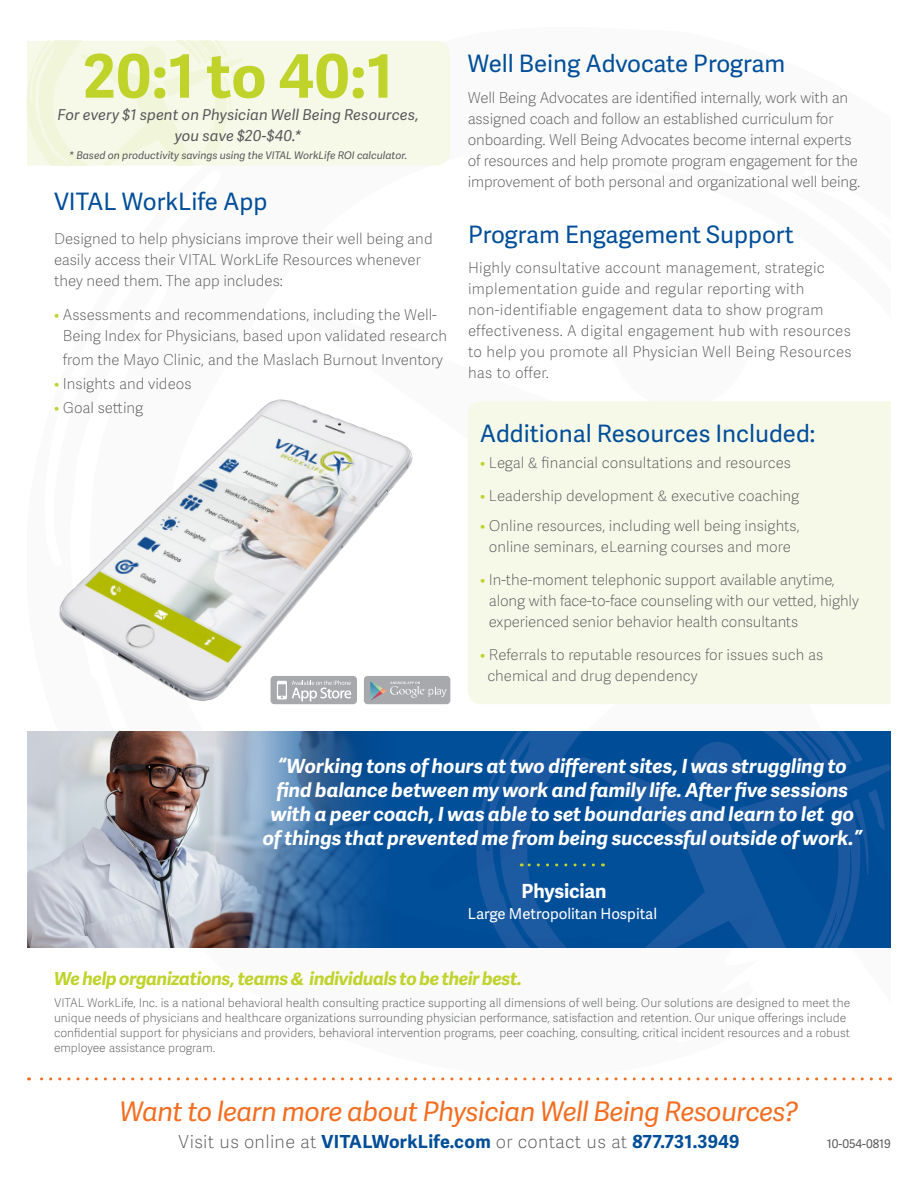
<style>
.page{position:relative;width:918px;height:1188px;background:#fff}
.page>*{position:absolute;margin:0;border:0;box-sizing:border-box;transform-origin:0 0}
.t1{font:700 60px "Adelle Sans";color:#c0d32b}
.t2{font:italic 27px "Adelle Sans";letter-spacing:-.02em;color:#f36e21}
.t3{font:24px "Adelle Sans";color:#014e99}
.t4{font:italic 700 19.5px/24px "Adelle Sans";color:#fff;text-align:center}
.t5{font:700 19.5px "Adelle Sans";letter-spacing:-.01em;color:#fff}
.t6{font:700 18px "Adelle Sans";letter-spacing:.02em;color:#014e99}
.t7{font:italic 700 18px "Adelle Sans";letter-spacing:-.02em;color:#c0d32b}
.t8{font:100 15px/21px "Adelle Sans";color:#57585a}
.t9{font:100 15px/21px "Adelle Sans";letter-spacing:.02em;color:#57585a}
.t10{font:italic 15px/21px "Adelle Sans";letter-spacing:.005em;color:#57585a;text-align:center}
.t11{font:15px "Adelle Sans";color:#fff}
.t12{font:100 12px/15px "Adelle Sans";color:#57585a}
.t13{font:12px "Adelle Sans";color:#57585a}
.t14{font:italic 10.5px "Adelle Sans";color:#57585a}
.s1{color:#c0d32b}
.s2{font-weight:100;color:#57585a}
</style>
<div class="page">
<div style="left:28px;top:731px;width:863px;height:216px;background:#014e99"></div>
<img style="left:27px;top:731px;width:343px;height:216px">
<svg style="left:863px;top:764px;width:28px;height:111px"></svg>
<svg style="left:476px;top:731px;width:387px;height:216px"></svg>
<img style="left:59px;top:399px;width:386px;height:306px">
<div style="left:364px;top:676px;width:86px;height:28px;background:#a8a9ad;border-radius:4px"></div>
<svg style="left:370px;top:682px;width:77px;height:18px"></svg>
<div style="left:271px;top:676px;width:86px;height:28px;background:#a8a9ad;border-radius:4px"></div>
<svg style="left:277px;top:681px;width:74px;height:20px"></svg>
<div style="left:243px;top:41px;width:207px;height:125px;background:#f6f9e8"></div>
<div style="left:468px;top:401px;width:423px;height:303px;background:#f6f9e8"></div>
<svg style="left:26px;top:41px;width:217px;height:125px;background:#f4f7e2"></svg>
<svg style="left:521px;top:863px;width:72px;height:3px"></svg>
<svg style="left:28px;top:1077px;width:853px;height:3px"></svg>
<p class="t1" style="left:83px;top:32px;width:312px">20:1 to 40:1</p>
<p class="t10" style="left:58px;top:103px;width:363px">For every $1 spent on Physician Well Being Resources, you save $20-$40.*</p>
<p class="t14" style="left:69px;top:147px;width:339px">* Based on productivity savings using the VITAL WorkLife ROI calculator.</p>
<p class="t3" style="left:54px;top:185px;width:215px">VITAL WorkLife App</p>
<p class="t8" style="left:54px;top:228px;width:380px">Designed to help physicians improve their well being and easily access their VITAL WorkLife Resources whenever they need them. The app includes:</p>
<p class="t8" style="left:63px;top:304px;width:386px;text-indent:-9px"><span class="s1">•</span> Assessments and recommendations, including the Well-<br>Being Index for Physicians, based upon validated research</p>
<p class="t8" style="left:63px;top:349px;width:382px">from the Mayo Clinic, and the Maslach Burnout Inventory</p>
<p class="t8" style="left:54px;top:373px;width:139px"><span class="s1">•</span> Insights and videos</p>
<p class="t8" style="left:54px;top:397px;width:91px"><span class="s1">•</span> Goal setting</p>
<p class="t3" style="left:468px;top:47px;width:319px">Well Being Advocate Program</p>
<p class="t8" style="left:468px;top:87px;width:394px">Well Being Advocates are identified internally, work with an assigned coach and follow an established curriculum for onboarding. Well Being Advocates become internal experts of resources and help promote program engagement for the improvement of both personal and organizational well being.</p>
<p class="t3" style="left:468px;top:217px;width:327px">Program Engagement Support</p>
<p class="t9" style="left:468px;top:256px;width:385px">Highly consultative account management, strategic implementation guide and regular reporting with non-identifiable engagement data to show program effectiveness. A digital engagement hub with resources to help you promote all Physician Well Being Resources has to offer.</p>
<p class="t3" style="left:480px;top:417px;width:337px">Additional Resources Included:</p>
<p class="t8" style="left:480px;top:452px;width:312px"><span class="s1">•</span> Legal &amp; financial consultations and resources</p>
<p class="t8" style="left:480px;top:485px;width:321px"><span class="s1">•</span> Leadership development &amp; executive coaching</p>
<p class="t8" style="left:480px;top:515px;width:321px;text-align:center"><span class="s1">•</span> Online resources, including well being insights, online seminars, eLearning courses and more</p>
<p class="t8" style="left:489px;top:569px;width:371px;text-indent:-9px"><span class="s1">•</span> In-the-moment telephonic support available anytime, along with face-to-face counseling with our vetted, highly experienced senior behavior health consultants</p>
<p class="t8" style="left:487px;top:644px;width:337px;text-indent:-7px"><span class="s1">•</span> Referrals to reputable resources for issues such as chemical and drug dependency</p>
<p class="t4" style="left:263px;top:754px;width:601px">“Working tons of hours at two different sites, I was struggling to find balance between my work and family life. After five sessions with a peer coach, I was able to set boundaries and learn to let go of things that prevented me from being successful outside of work.”</p>
<p class="t5" style="left:522px;top:876px;width:86px">Physician</p>
<p class="t11" style="left:468px;top:903px;width:191px">Large Metropolitan Hospital</p>
<p class="t7" style="left:54px;top:966px;width:470px">We help organizations, teams &amp; individuals to be their best.</p>
<p class="t12" style="left:54px;top:995px;width:798px">VITAL WorkLife, Inc. is a national behavioral health consulting practice supporting all dimensions of well being. Our solutions are designed to meet the unique needs of physicians and healthcare organizations surrounding physician performance, satisfaction and retention. Our unique offerings include confidential support for physicians and providers, behavioral intervention programs, peer coaching, consulting, critical incident resources and a robust employee assistance program.</p>
<p class="t2" style="left:120px;top:1092px;width:680px">Want to learn more about Physician Well Being Resources?</p>
<p class="t6" style="left:178px;top:1128px;width:563px"><span class="s2">Visit us online at</span> VITALWorkLife.com <span class="s2">or contact us at</span> 877.731.3949</p>
<p class="t13" style="left:827px;top:1135px;width:66px">10-054-0819</p>
</div>
